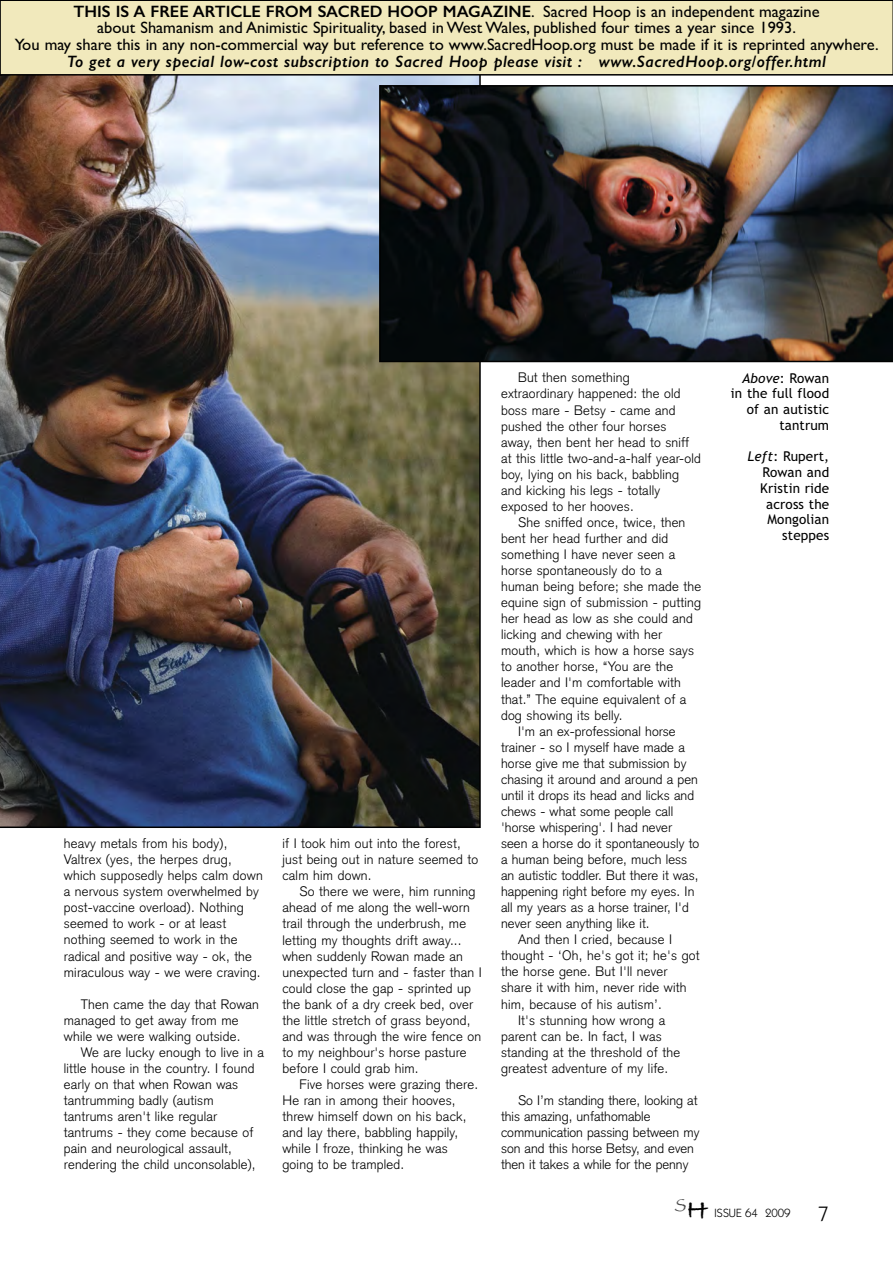
<style>
.page{position:relative;width:893px;height:1263px;background:#fff}
.page>*{position:absolute;margin:0;border:0;box-sizing:border-box;transform-origin:0 0}
.t1{font:21px "Kabel IT Cby BT";color:#000}
.t2{font:18px "Papyrus";color:#4d4d4d}
.t3{font:16.5px/16px "Gill Sans";color:#000;text-align:center}
.t4{font:italic 600 16.5px "Gill Sans";letter-spacing:.025em;color:#000}
.t5{font:300 13.5px/16px "Akzidenz Grotesk";letter-spacing:.015em;color:#000}
.t6{font:13.5px/15.8px "Trebuchet MS";letter-spacing:.01em;color:#000;text-align:right}
.t7{font:12px "Kabel IT Cby BT";color:#000}
.s1{font-weight:600}
.s2{font-style:italic}
.s3{font-family:"Bradley Hand ITCTT";font-weight:700;font-size:27px;color:#000}
</style>
<div class="page">
<img style="left:0;top:76px;width:481px;height:752px">
<img style="left:379px;top:85px;width:514px;height:277px">
<div style="left:0;top:0;width:893px;height:76px;background:#f1e9bc"></div>
<p class="t3" style="left:15px;top:6px;width:865px"><span class="s1">THIS IS A FREE ARTICLE FROM SACRED HOOP MAGAZINE</span>. Sacred Hoop is an independent magazine<br>about Shamanism and Animistic Spirituality, based in West Wales, published four times a year since 1993.<br>You may share this in any non-commercial way but reference to www.SacredHoop.org must be made if it is reprinted anywhere.</p>
<p class="t4" style="left:67px;top:55px;width:760px">To get a very special low-cost subscription to Sacred Hoop please visit : www.SacredHoop.org/offer.html</p>
<p class="t5" style="left:64px;top:837px;width:201px">heavy metals from his body),<br>Valtrex (yes, the herpes drug, which supposedly helps calm down a nervous system overwhelmed by post-vaccine overload). Nothing seemed to work - or at least nothing seemed to work in the radical and positive way - ok, the miraculous way - we were craving.</p>
<p class="t5" style="left:64px;top:997px;width:197px;text-indent:17px">Then came the day that Rowan managed to get away from me while we were walking outside.</p>
<p class="t5" style="left:64px;top:1046px;width:202px;text-indent:17px">We are lucky enough to live in a little house in the country. I found early on that when Rowan was tantrumming badly (autism tantrums aren't like regular tantrums - they come because of pain and neurological assault, rendering the child unconsolable),</p>
<p class="t5" style="left:282px;top:837px;width:197px">if I took him out into the forest, just being out in nature seemed to calm him down.</p>
<p class="t5" style="left:282px;top:885px;width:201px;text-indent:17px">So there we were, him running ahead of me along the well-worn trail through the underbrush, me letting my thoughts drift away... when suddenly Rowan made an unexpected turn and - faster than I could close the gap - sprinted up the bank of a dry creek bed, over the little stretch of grass beyond, and was through the wire fence on to my neighbour's horse pasture before I could grab him.</p>
<p class="t5" style="left:282px;top:1078px;width:197px;text-indent:17px">Five horses were grazing there.<br>He ran in among their hooves, threw himself down on his back, and lay there, babbling happily, while I froze, thinking he was going to be trampled.</p>
<p class="t5" style="left:501px;top:371px;width:201px;text-indent:17px">But then something extraordinary happened: the old boss mare - Betsy - came and pushed the other four horses away, then bent her head to sniff at this little two-and-a-half year-old boy, lying on his back, babbling and kicking his legs - totally exposed to her hooves.</p>
<p class="t5" style="left:518px;top:516px;width:169px">She sniffed once, twice, then</p>
<p class="t5" style="left:501px;top:532px;width:169px">bent her head further and did</p>
<p class="t5" style="left:501px;top:548px;width:176px">something I have never seen a</p>
<p class="t5" style="left:501px;top:564px;width:162px">horse spontaneously do to a</p>
<p class="t5" style="left:501px;top:580px;width:202px">human being before; she made the</p>
<p class="t5" style="left:501px;top:596px;width:202px">equine sign of submission - putting</p>
<p class="t5" style="left:501px;top:612px;width:193px">her head as low as she could and</p>
<p class="t5" style="left:501px;top:628px;width:163px">licking and chewing with her</p>
<p class="t5" style="left:501px;top:644px;width:195px">mouth, which is how a horse says</p>
<p class="t5" style="left:501px;top:660px;width:174px">to another horse, “You are the</p>
<p class="t5" style="left:501px;top:676px;width:181px">leader and I'm comfortable with</p>
<p class="t5" style="left:501px;top:692px;width:187px">that.” The equine equivalent of a</p>
<p class="t5" style="left:501px;top:708px;width:123px">dog showing its belly.</p>
<p class="t5" style="left:518px;top:724px;width:159px">I'm an ex-professional horse</p>
<p class="t5" style="left:501px;top:740px;width:185px">trainer - so I myself have made a</p>
<p class="t5" style="left:501px;top:756px;width:187px">horse give me that submission by</p>
<p class="t5" style="left:501px;top:773px;width:199px">chasing it around and around a pen</p>
<p class="t5" style="left:501px;top:789px;width:195px">until it drops its head and licks and</p>
<p class="t5" style="left:501px;top:805px;width:174px">chews - what some people call</p>
<p class="t5" style="left:501px;top:821px;width:173px">'horse whispering'. I had never</p>
<p class="t5" style="left:501px;top:837px;width:200px">seen a horse do it spontaneously to</p>
<p class="t5" style="left:501px;top:853px;width:188px">a human being before, much less</p>
<p class="t5" style="left:501px;top:869px;width:199px">an autistic toddler. But there it was,</p>
<p class="t5" style="left:501px;top:885px;width:195px">happening right before my eyes. In</p>
<p class="t5" style="left:501px;top:901px;width:189px">all my years as a horse trainer, I'd</p>
<p class="t5" style="left:501px;top:917px;width:150px">never seen anything like it.</p>
<p class="t5" style="left:518px;top:933px;width:155px">And then I cried, because I</p>
<p class="t5" style="left:501px;top:949px;width:200px">thought - ‘Oh, he's got it; he's got</p>
<p class="t5" style="left:501px;top:965px;width:168px">the horse gene. But I'll never</p>
<p class="t5" style="left:501px;top:981px;width:187px">share it with him, never ride with</p>
<p class="t5" style="left:501px;top:997px;width:162px">him, because of his autism’.</p>
<p class="t5" style="left:518px;top:1013px;width:149px">It's stunning how wrong a</p>
<p class="t5" style="left:501px;top:1029px;width:162px">parent can be. In fact, I was</p>
<p class="t5" style="left:501px;top:1045px;width:181px">standing at the threshold of the</p>
<p class="t5" style="left:501px;top:1061px;width:169px">greatest adventure of my life.</p>
<p class="t5" style="left:501px;top:1094px;width:200px;text-indent:17px">So I’m standing there, looking at this amazing, unfathomable communication passing between my son and this horse Betsy, and even then it takes a while for the penny</p>
<p class="t6" style="left:731px;top:371px;width:100px"><span class="s2">Above</span>: Rowan in the full flood of an autistic tantrum</p>
<p class="t6" style="left:748px;top:450px;width:83px"><span class="s2">Left</span>: Rupert,<br>Rowan and<br>Kristin ride across the<br>Mongolian steppes</p>
<h2 class="t2" style="left:675px;top:1194px;width:34px">S<span class="s3">H</span></h2>
<p class="t7" style="left:715px;top:1205px;width:78px">ISSUE 64 2009</p>
<h1 class="t1" style="left:818px;top:1201px;width:13px">7</h1>
</div>
